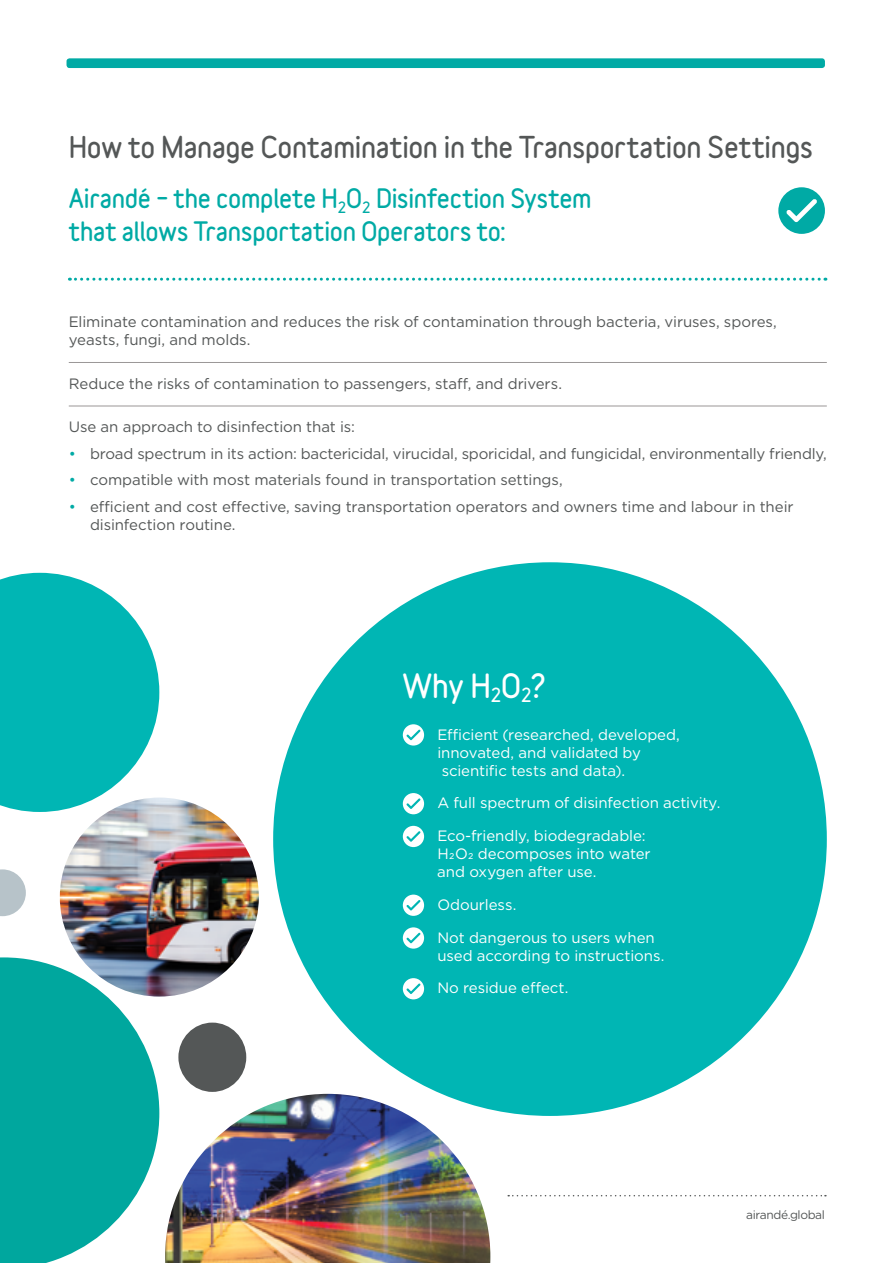
<style>
.page{position:relative;width:893px;height:1263px;background:#fff}
.page>*{position:absolute;margin:0;border:0;box-sizing:border-box;transform-origin:0 0}
.t1{font:900 30px "Variable";color:#fff}
.t2{font:900 27px "Variable";letter-spacing:-.01em;color:#545757}
.t3{font:900 24px/33px "Variable";letter-spacing:-.01em;color:#00aaa5}
.t4{font:15px/18px "Gotham";letter-spacing:-.005em;color:#545757}
.t5{font:15px/18px "Gotham";letter-spacing:-.005em;color:#fff}
.t6{font:12px "Gotham Rounded";letter-spacing:-.035em;color:#545757}
.s1{color:#00aaa5}
</style>
<div class="page">
<div style="left:67px;top:58px;width:758px;height:10px;background:#00aaa5;border-radius:3px"></div>
<svg style="left:508px;top:1195px;width:318px;height:1px"></svg>
<svg style="left:0;top:957px;width:159px;height:306px;fill:#00a79e"></svg>
<div style="left:178px;top:1022px;width:68px;height:70px;background:#545757;border-radius:50%"></div>
<svg style="left:0;top:869px;width:26px;height:47px"></svg>
<img style="left:60px;top:797px;width:199px;height:199px;border-radius:100px">
<svg style="left:0;top:573px;width:159px;height:239px;background:#27c0bf"></svg>
<img style="left:165px;top:1094px;width:325px;height:169px">
<div style="left:273px;top:562px;width:554px;height:554px;background:#00b6b4;border-radius:50%"></div>
<hr style="left:69px;top:362px;width:758px;height:1px;background:#9a9797">
<hr style="left:69px;top:406px;width:758px;height:1px;background:#9a9797">
<svg style="left:778px;top:187px;width:47px;height:47px"></svg>
<svg style="left:69px;top:278px;width:757px;height:3px"></svg>
<svg style="left:403px;top:724px;width:21px;height:21px"></svg>
<svg style="left:403px;top:793px;width:21px;height:21px"></svg>
<svg style="left:403px;top:826px;width:21px;height:21px"></svg>
<svg style="left:403px;top:894px;width:21px;height:22px"></svg>
<svg style="left:403px;top:927px;width:21px;height:22px"></svg>
<svg style="left:403px;top:978px;width:21px;height:21px"></svg>
<h2 class="t2" style="left:69px;top:126px;width:746px">How to Manage Contamination in the Transportation Settings</h2>
<h3 class="t3" style="left:69px;top:182px;width:524px">Airandé – the complete H<sub>2</sub>O<sub>2</sub> Disinfection System that allows Transportation Operators to:</h3>
<p class="t4" style="left:69px;top:313px;width:710px">Eliminate contamination and reduces the risk of contamination through bacteria, viruses, spores, yeasts, fungi, and molds.</p>
<p class="t4" style="left:69px;top:374px;width:495px">Reduce the risks of contamination to passengers, staff, and drivers.</p>
<p class="t4" style="left:69px;top:418px;width:288px">Use an approach to disinfection that is:</p>
<p class="t4" style="left:69px;top:444px;width:760px"><span class="s1">•</span> broad spectrum in its action: bactericidal, virucidal, sporicidal, and fungicidal, environmentally friendly,</p>
<p class="t4" style="left:69px;top:471px;width:495px"><span class="s1">•</span> compatible with most materials found in transportation settings,</p>
<p class="t4" style="left:90px;top:497px;width:705px;text-indent:-21px"><span class="s1">•</span> efficient and cost effective, saving transportation operators and owners time and labour in their disinfection routine.</p>
<h1 class="t1" style="left:403px;top:663px;width:145px">Why H<sub>2</sub>O<sub>2</sub>?</h1>
<p class="t5" style="left:437px;top:725px;width:244px">Efficient (researched, developed, innovated, and validated by scientific tests and data).</p>
<p class="t5" style="left:437px;top:786px;width:285px;line-height:32.7px">A full spectrum of disinfection activity.<br>Eco-friendly, biodegradable:</p>
<p class="t5" style="left:437px;top:844px;width:215px">H2O2 decomposes into water and oxygen after use.</p>
<p class="t5" style="left:437px;top:888px;width:219px;line-height:32.7px">Odourless.<br>Not dangerous to users when</p>
<p class="t5" style="left:437px;top:939px;width:228px;line-height:32.7px">used according to instructions.<br>No residue effect.</p>
<p class="t6" style="left:746px;top:1206px;width:80px">airandé.global</p>
</div>
